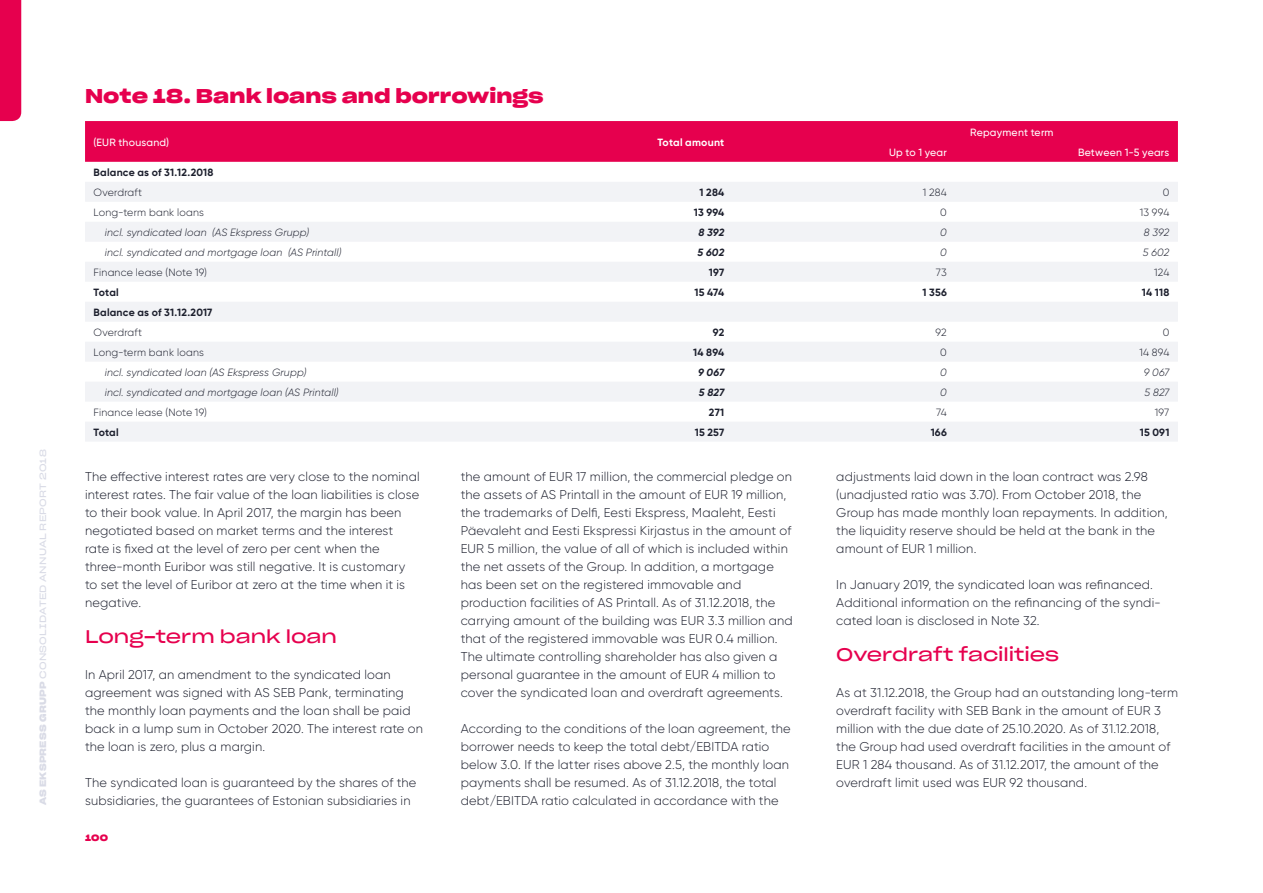
<style>
.page{position:relative;width:1263px;height:893px;background:#fff}
.page>*{position:absolute;margin:0;border:0;box-sizing:border-box;transform-origin:0 0}
.t1{font:19.5px "Sharp Grotesk Semi Bold 25";letter-spacing:.005em;color:#e6004e}
.t2{font:18px "Sharp Grotesk Book 25";letter-spacing:-.005em;color:#e6004e}
.t3{font:300 12.75px/18px "Gilroy";letter-spacing:.01em;color:#1c1f2d}
.t4{font:italic 300 10.5px "Gilroy";letter-spacing:.015em;color:#1c1f2d}
.t5{font:300 10.5px "Gilroy";letter-spacing:.02em;color:#1c1f2d}
.t6{font:700 10.5px "Gilroy";letter-spacing:.02em;color:#1c1f2d}
.t7{font:500 10.5px "Gilroy";letter-spacing:.025em;color:#fff}
.t8{font:italic 700 10.5px "Gilroy";letter-spacing:.015em;color:#1c1f2d}
.t9{font:700 10.5px "Gilroy";letter-spacing:.02em;color:#fff}
.t10{font:9px "Sharp Grotesk Book 25";letter-spacing:.03em;color:#d9dbe6}
.t11{font:9px "Sharp Grotesk Semi Bold 25";color:#e6004e}
.s1{font-family:"Sharp Grotesk Semi Bold 25"}
</style>
<div class="page">
<div style="left:85px;top:121px;width:1093px;height:41px;background:#e6004e"></div>
<svg style="left:85px;top:182px;width:1093px;height:259px;fill:#f2f3f6"></svg>
<div style="left:0;top:0;width:21px;height:121px;background:#e6004e"></div>
<p class="t10" style="left:35px;top:805px;width:357px;rotate:-90deg"><span class="s1">AS EKSPRESS GRUPP</span> CONSOLIDATED ANNUAL REPORT 2018</p>
<h1 class="t1" style="left:85px;top:79px;width:460px">Note 18. Bank loans and borrowings</h1>
<p class="t7" style="left:94px;top:135px;width:77px">(EUR thousand)</p>
<p class="t9" style="left:657px;top:135px;width:68px">Total amount</p>
<p class="t7" style="left:970px;top:126px;width:85px">Repayment term</p>
<p class="t7" style="left:889px;top:146px;width:59px">Up to 1 year</p>
<p class="t7" style="left:1078px;top:146px;width:93px">Between 1-5 years</p>
<p class="t6" style="left:94px;top:166px;width:121px">Balance as of 31.12.2018</p>
<p class="t5" style="left:94px;top:186px;width:50px">Overdraft</p>
<p class="t6" style="left:699px;top:186px;width:26px">1 284</p>
<p class="t5" style="left:923px;top:186px;width:26px">1 284</p>
<p class="t5" style="left:1163px;top:186px;width:8px">0</p>
<p class="t5" style="left:94px;top:206px;width:112px">Long-term bank loans</p>
<p class="t6" style="left:694px;top:206px;width:32px">13 994</p>
<p class="t5" style="left:940px;top:206px;width:8px">0</p>
<p class="t5" style="left:1140px;top:206px;width:31px">13 994</p>
<p class="t4" style="left:105px;top:226px;width:206px">incl. syndicated loan (AS Ekspress Grupp)</p>
<p class="t8" style="left:698px;top:226px;width:27px">8 392</p>
<p class="t4" style="left:940px;top:226px;width:8px">0</p>
<p class="t4" style="left:1144px;top:226px;width:27px">8 392</p>
<p class="t4" style="left:105px;top:246px;width:238px">incl. syndicated and mortgage loan (AS Printall)</p>
<p class="t8" style="left:698px;top:246px;width:28px">5 602</p>
<p class="t4" style="left:940px;top:246px;width:8px">0</p>
<p class="t4" style="left:1143px;top:246px;width:28px">5 602</p>
<p class="t5" style="left:94px;top:266px;width:115px">Finance lease (Note 19)</p>
<p class="t6" style="left:709px;top:266px;width:17px">197</p>
<p class="t5" style="left:936px;top:266px;width:13px">73</p>
<p class="t5" style="left:1154px;top:266px;width:17px">124</p>
<p class="t6" style="left:94px;top:286px;width:27px">Total</p>
<p class="t6" style="left:694px;top:286px;width:31px">15 474</p>
<p class="t6" style="left:922px;top:286px;width:26px">1 356</p>
<p class="t6" style="left:1142px;top:286px;width:29px">14 118</p>
<p class="t6" style="left:94px;top:306px;width:120px">Balance as of 31.12.2017</p>
<p class="t5" style="left:94px;top:326px;width:50px">Overdraft</p>
<p class="t6" style="left:713px;top:326px;width:13px">92</p>
<p class="t5" style="left:935px;top:326px;width:13px">92</p>
<p class="t5" style="left:1163px;top:326px;width:8px">0</p>
<p class="t5" style="left:94px;top:346px;width:112px">Long-term bank loans</p>
<p class="t6" style="left:693px;top:346px;width:32px">14 894</p>
<p class="t5" style="left:940px;top:346px;width:8px">0</p>
<p class="t5" style="left:1139px;top:346px;width:31px">14 894</p>
<p class="t4" style="left:105px;top:366px;width:203px">incl. syndicated loan (AS Ekspress Grupp)</p>
<p class="t8" style="left:698px;top:366px;width:28px">9 067</p>
<p class="t4" style="left:940px;top:366px;width:8px">0</p>
<p class="t4" style="left:1144px;top:366px;width:27px">9 067</p>
<p class="t4" style="left:105px;top:386px;width:235px">incl. syndicated and mortgage loan (AS Printall)</p>
<p class="t8" style="left:699px;top:386px;width:27px">5 827</p>
<p class="t4" style="left:940px;top:386px;width:8px">0</p>
<p class="t4" style="left:1145px;top:386px;width:26px">5 827</p>
<p class="t5" style="left:94px;top:406px;width:115px">Finance lease (Note 19)</p>
<p class="t6" style="left:709px;top:406px;width:17px">271</p>
<p class="t5" style="left:936px;top:406px;width:12px">74</p>
<p class="t5" style="left:1155px;top:406px;width:16px">197</p>
<p class="t6" style="left:94px;top:426px;width:27px">Total</p>
<p class="t6" style="left:695px;top:426px;width:31px">15 257</p>
<p class="t6" style="left:931px;top:426px;width:18px">166</p>
<p class="t6" style="left:1140px;top:426px;width:31px">15 091</p>
<p class="t3" style="left:85px;top:467px;width:336px">The effective interest rates are very close to the nominal interest rates. The fair value of the loan liabilities is close to their book value. In April 2017, the margin has been negotiated based on market terms and the interest rate is fixed at the level of zero per cent when the three-month Euribor was still negative. It is customary to set the level of Euribor at zero at the time when it is negative.</p>
<h2 class="t2" style="left:85px;top:621px;width:253px">Long-term bank loan</h2>
<p class="t3" style="left:85px;top:665px;width:339px">In April 2017, an amendment to the syndicated loan agreement was signed with AS SEB Pank, terminating the monthly loan payments and the loan shall be paid back in a lump sum in October 2020. The interest rate on the loan is zero, plus a margin.</p>
<p class="t3" style="left:85px;top:773px;width:333px">The syndicated loan is guaranteed by the shares of the subsidiaries, the guarantees of Estonian subsidiaries in</p>
<p class="t11" style="left:85px;top:830px;width:25px">100</p>
<p class="t3" style="left:461px;top:467px;width:334px">the amount of EUR 17 million, the commercial pledge on the assets of AS Printall in the amount of EUR 19 million, the trademarks of Delfi, Eesti Ekspress, Maaleht, Eesti Päevaleht and Eesti Ekspressi Kirjastus in the amount of EUR 5 million, the value of all of which is included within the net assets of the Group. In addition, a mortgage has been set on the registered immovable and production facilities of AS Printall. As of 31.12.2018, the carrying amount of the building was EUR 3.3 million and that of the registered immovable was EUR 0.4 million.<br>The ultimate controlling shareholder has also given a personal guarantee in the amount of EUR 4 million to cover the syndicated loan and overdraft agreements.</p>
<p class="t3" style="left:461px;top:720px;width:332px">According to the conditions of the loan agreement, the borrower needs to keep the total debt/EBITDA ratio below 3.0. If the latter rises above 2.5, the monthly loan payments shall be resumed. As of 31.12.2018, the total debt/EBITDA ratio calculated in accordance with the</p>
<p class="t3" style="left:836px;top:468px;width:333px">adjustments laid down in the loan contract was 2.98 (unadjusted ratio was 3.70). From October 2018, the Group has made monthly loan repayments. In addition, the liquidity reserve should be held at the bank in the amount of EUR 1 million.</p>
<p class="t3" style="left:836px;top:576px;width:326px">In January 2019, the syndicated loan was refinanced.<br>Additional information on the refinancing of the syndi&shy;cated loan is disclosed in Note 32.</p>
<h2 class="t2" style="left:836px;top:639px;width:224px">Overdraft facilities</h2>
<p class="t3" style="left:836px;top:683px;width:343px">As at 31.12.2018, the Group had an outstanding long-term overdraft facility with SEB Bank in the amount of EUR 3 million with the due date of 25.10.2020. As of 31.12.2018, the Group had used overdraft facilities in the amount of EUR 1 284 thousand. As of 31.12.2017, the amount of the overdraft limit used was EUR 92 thousand.</p>
</div>
